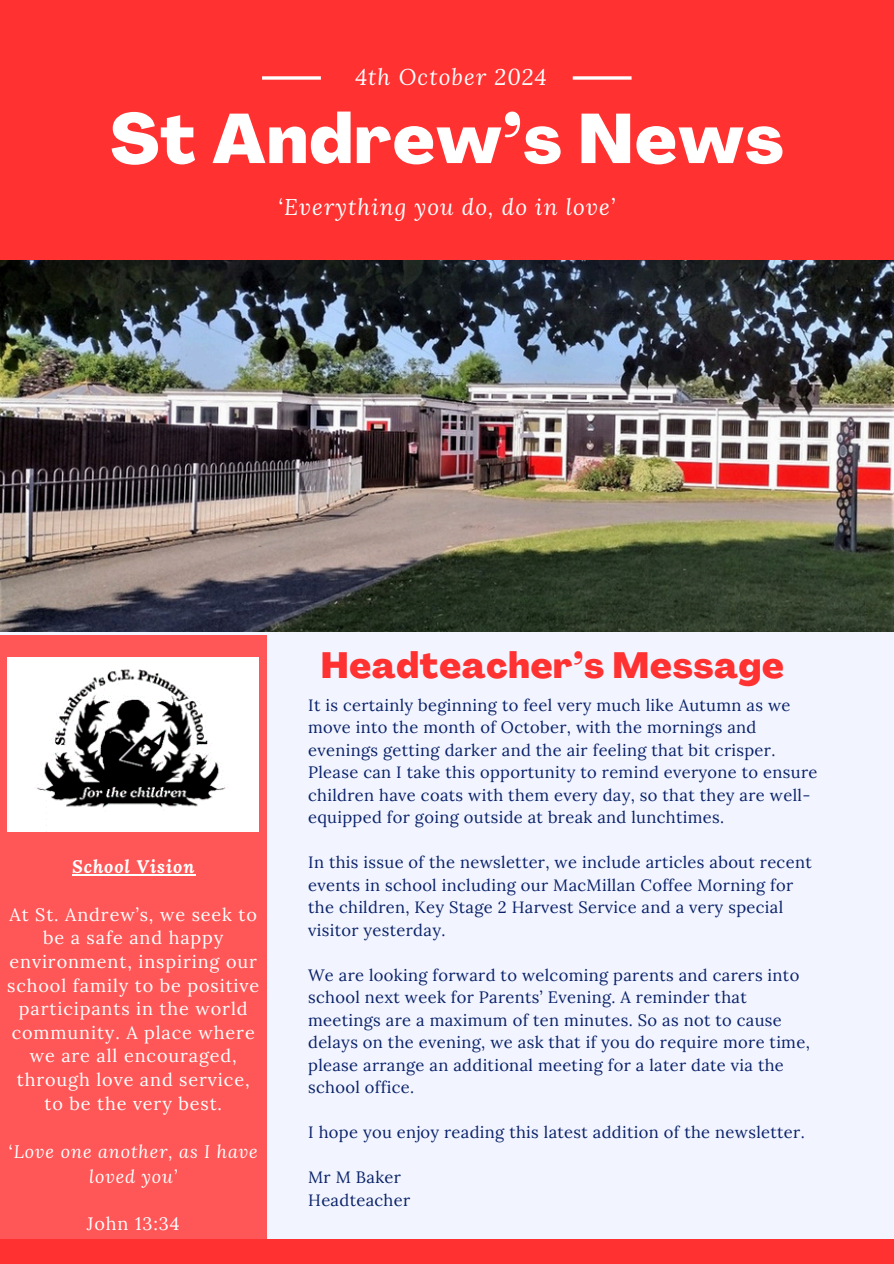
<style>
.page{position:relative;width:894px;height:1264px;background:#fff}
.page>*{position:absolute;margin:0;border:0;box-sizing:border-box;transform-origin:0 0}
.t1{font:800 69px "Agrandir";letter-spacing:.02em;color:#fff}
.t2{font:800 36px "Agrandir";letter-spacing:.02em;color:#ff3131}
.t3{font:italic 22.5px "Lora";letter-spacing:.05em;color:#fff}
.t4{font:18px/23.7px "Lora";letter-spacing:.05em;color:#fff;text-align:center}
.t5{font:italic 18px/24.8px "Lora";letter-spacing:.05em;color:#fff;text-align:center}
.t6{font:italic 700 18px "Lora";letter-spacing:.05em;color:#fff}
.t7{font:16.5px/22.5px "Lora";letter-spacing:.02em;color:#0a2269}
.s1{font-style:normal}
</style>
<div class="page">
<div style="left:0;top:0;width:893px;height:1263px;background:#f2f5ff"></div>
<div style="left:0;top:0;width:893px;height:263px;background:#ff3131"></div>
<div style="left:0;top:634px;width:266px;height:629px;background:#ff5757"></div>
<hr style="left:72px;top:874px;width:123px;height:1px;background:#fff">
<div style="left:0;top:1239px;width:893px;height:24px;background:#ff3131"></div>
<img style="left:0;top:260px;width:893px;height:372px">
<svg style="left:572px;top:76px;width:59px;height:4px"></svg>
<svg style="left:262px;top:76px;width:59px;height:4px"></svg>
<img style="left:8px;top:657px;width:251px;height:174px">
<p class="t3" style="left:355px;top:62px;width:193px">4th October 2024</p>
<p class="t1" style="left:110px;top:111px;width:674px">St Andrew’s News</p>
<p class="t3" style="left:278px;top:192px;width:338px">‘Everything you do, do in love’</p>
<h3 class="t6" style="left:72px;top:854px;width:124px">School Vision</h3>
<h1 class="t4" style="left:7px;top:902px;width:254px">At St. Andrew’s, we seek to be a safe and happy environment, inspiring our school family to be positive participants in the world community. A place where we are all encouraged, through love and service, to be the very best.</h1>
<h3 class="t5" style="left:9px;top:1138px;width:250px"><span class="s1">‘</span>Love one another, as I have loved you’</h3>
<h4 class="t4" style="left:87px;top:1211px;width:94px">John 13:34</h4>
<h2 class="t2" style="left:321px;top:650px;width:464px">Headteacher’s Message</h2>
<p class="t7" style="left:308px;top:693px;width:510px">It is certainly beginning to feel very much like Autumn as we move into the month of October, with the mornings and evenings getting darker and the air feeling that bit crisper.<br>Please can I take this opportunity to remind everyone to ensure children have coats with them every day, so that they are well&shy;equipped for going outside at break and lunchtimes.</p>
<p class="t7" style="left:308px;top:850px;width:505px">In this issue of the newsletter, we include articles about recent events in school including our MacMillan Coffee Morning for the children, Key Stage 2 Harvest Service and a very special visitor yesterday.</p>
<p class="t7" style="left:308px;top:963px;width:503px">We are looking forward to welcoming parents and carers into school next week for Parents’ Evening. A reminder that meetings are a maximum of ten minutes. So as not to cause delays on the evening, we ask that if you do require more time, please arrange an additional meeting for a later date via the school office.</p>
<p class="t7" style="left:308px;top:1120px;width:498px">I hope you enjoy reading this latest addition of the newsletter.</p>
<p class="t7" style="left:308px;top:1165px;width:94px">Mr M Baker</p>
<p class="t7" style="left:308px;top:1188px;width:104px">Headteacher</p>
</div>
